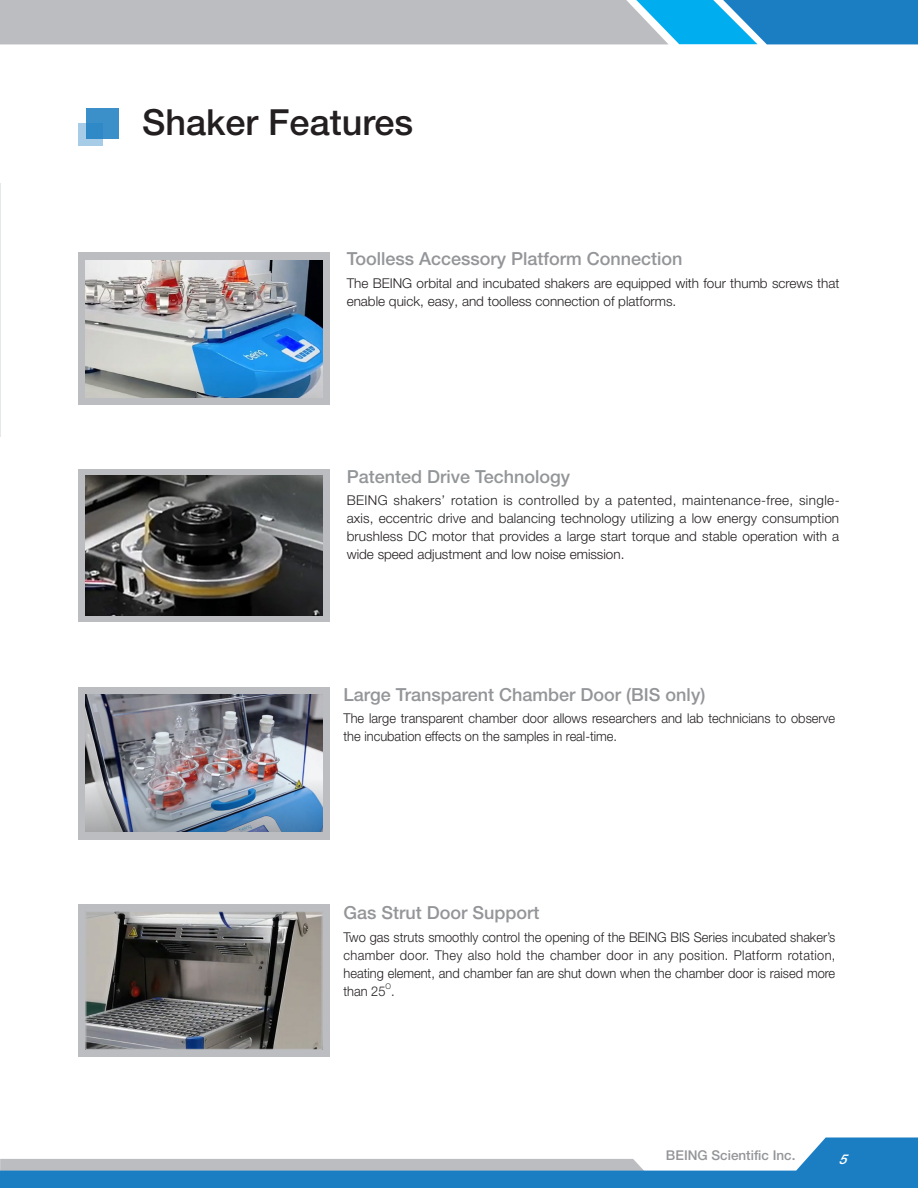
<style>
.page{position:relative;width:918px;height:1188px;background:#fff}
.page>*{position:absolute;margin:0;border:0;box-sizing:border-box;transform-origin:0 0}
.t1{font:500 36px "Helvetica Neue LT Pro";color:#231f20}
.t2{font:500 18px "Helvetica Neue LT Pro";color:#939598}
.t3{font:500 18px "Helvetica Neue LT Pro";color:#939698}
.t4{font:300 13.5px/18px "Helvetica Neue LT Pro";color:#231f20;text-align:justify}
.t5{font:300 13.5px/18px "Helvetica Neue LT Pro";color:#231f20;scale:.95 1}
.t6{font:500 13.5px "Helvetica Neue LT Pro";color:#939598}
.t7{font:italic 500 13.5px "Helvetica Neue LT Pro";color:#fff}
.t8{font:300 7.8px "Helvetica Neue LT Pro";color:#231f20;scale:.95 1}
</style>
<div class="page">
<svg style="left:0;top:0;width:918px;height:44px"></svg>
<svg style="left:0;top:1138px;width:918px;height:50px"></svg>
<div style="left:78px;top:687px;width:251px;height:152px;background:#bcbdc0"></div>
<img style="left:86px;top:695px;width:236px;height:137px">
<div style="left:86px;top:108px;width:33px;height:30px;background:#3b90ca"></div>
<svg style="left:78px;top:123px;width:25px;height:22px"></svg>
<div style="left:78px;top:470px;width:251px;height:152px;background:#bcbdc0"></div>
<img style="left:86px;top:476px;width:236px;height:140px">
<div style="left:78px;top:253px;width:251px;height:152px;background:#bcbdc0"></div>
<img style="left:86px;top:260px;width:236px;height:138px">
<div style="left:78px;top:904px;width:251px;height:153px;background:#bcbdc0"></div>
<img style="left:88px;top:913px;width:232px;height:135px">
<div style="left:86px;top:911px;width:236px;height:139px;border:1px solid #bcbdc0"></div>
<p class="t1" style="left:142px;top:100px;width:272px">Shaker Features</p>
<p class="t2" style="left:347px;top:248px;width:337px">Toolless Accessory Platform Connection</p>
<p class="t4" style="left:347px;top:274px;width:494px">The BEING orbital and incubated shakers are equipped with four thumb screws that enable quick, easy, and toolless connection of platforms.</p>
<p class="t3" style="left:347px;top:465px;width:225px">Patented Drive Technology</p>
<p class="t4" style="left:347px;top:491px;width:494px">BEING shakers’ rotation is controlled by a patented, maintenance-free, single&shy;axis, eccentric drive and balancing technology utilizing a low energy consumption brushless DC motor that provides a large start torque and stable operation with a wide speed adjustment and low noise emission.</p>
<p class="t2" style="left:344px;top:684px;width:363px">Large Transparent Chamber Door (BIS only)</p>
<p class="t5" style="left:344px;top:709px;width:519px">The large transparent chamber door allows researchers and lab technicians to observe the incubation effects on the samples in real-time.</p>
<p class="t2" style="left:344px;top:902px;width:198px">Gas Strut Door Support</p>
<p class="t5" style="left:344px;top:928px;width:519px;text-align:justify">Two gas struts smoothly control the opening of the BEING BIS Series incubated shaker’s chamber door. They also hold the chamber door in any position. Platform rotation, heating element, and chamber fan are shut down when the chamber door is raised more than 25 .</p>
<p class="t8" style="left:386px;top:982px;width:7px">O</p>
<p class="t6" style="left:666px;top:1147px;width:131px">BEING Scientific Inc.</p>
<p class="t7" style="left:839px;top:1151px;width:13px">5</p>
</div>
